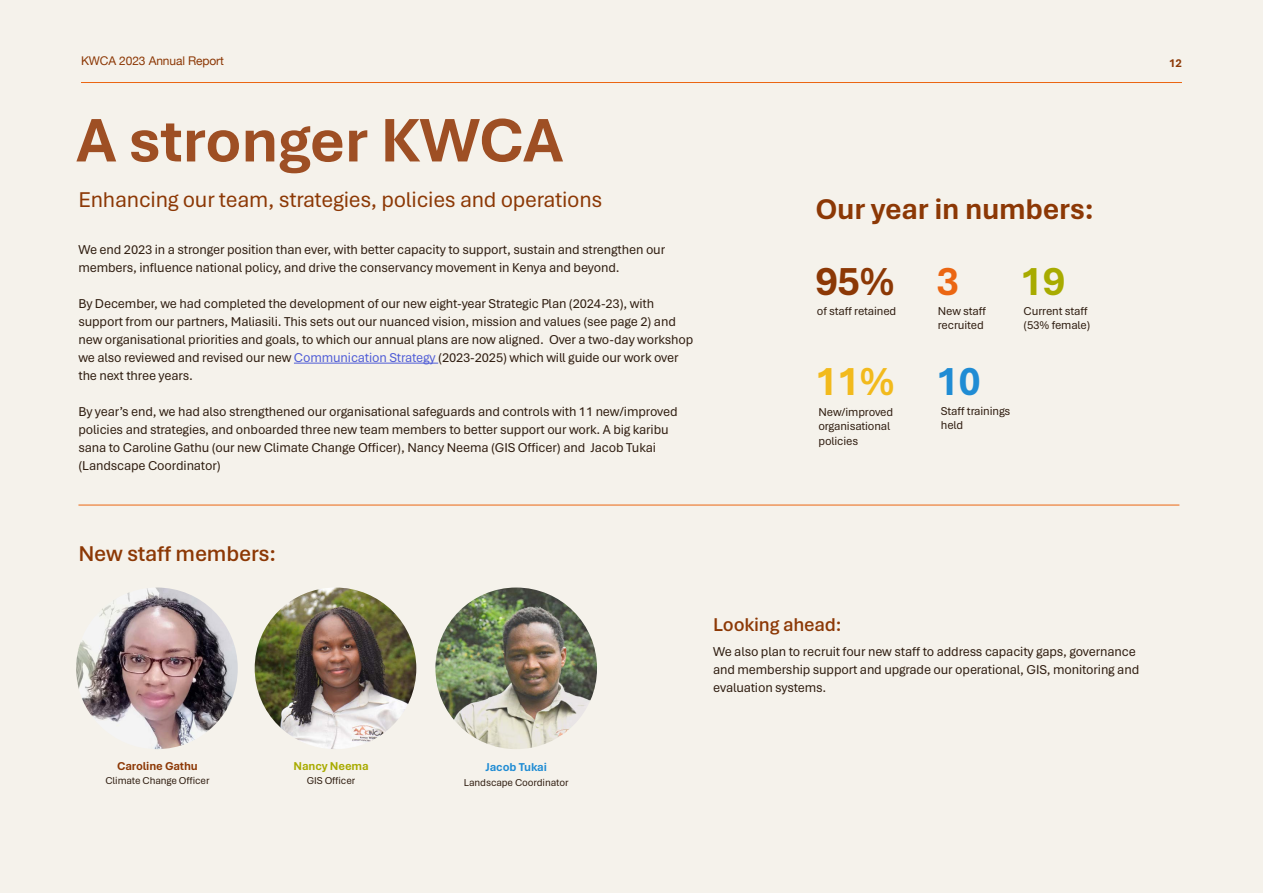
<style>
.page{position:relative;width:1263px;height:893px;background:#f5f2eb}
.page>*{position:absolute;margin:0;border:0;box-sizing:border-box;transform-origin:0 0}
.t1{font:700 64.5px "Aptos";letter-spacing:-.02em;color:#9e4f24}
.t2{font:700 42px "Aptos";color:#8c3805}
.t3{font:700 42px "Aptos";color:#f2ba1c}
.t4{font:700 42px "Aptos";color:#1f8cd4}
.t5{font:700 42px "Aptos";color:#a8ab00}
.t6{font:700 42px "Aptos";color:#eb6612}
.t7{font:700 30px "Aptos";letter-spacing:-.01em;color:#8c3805}
.t8{font:22.5px "Aptos";letter-spacing:-.01em;color:#8c3805}
.t9{font:600 22.5px "Aptos";letter-spacing:-.01em;color:#8c3805}
.t10{font:600 19.5px "Aptos";letter-spacing:-.01em;color:#8c3805}
.t11{font:13.5px/18px "Aptos";letter-spacing:-.01em;color:#2e1c0f}
.t12{font:12px/14.4px "Aptos";letter-spacing:-.01em;color:#2e1c0f}
.t13{font:12px "Helvetica Neue";letter-spacing:-.01em;color:#8c3805}
.t14{font:700 12px "Aptos";letter-spacing:-.01em;color:#8c3805}
.t15{font:700 12px "Aptos";letter-spacing:-.01em;color:#a8ab00}
.t16{font:700 12px "Aptos";letter-spacing:-.01em;color:#1f8cd4}
.t17{font:10.5px "Aptos";letter-spacing:-.01em;color:#2e1c0f}
.s1{color:#4f5cd6}
</style>
<div class="page">
<hr style="left:81px;top:82px;width:1101px;height:1px;background:#eb6612">
<hr style="left:78px;top:505px;width:1101px;height:1px;background:#eb6612">
<hr style="left:294px;top:363px;width:144px;height:1px;background:#4f5cd6">
<img style="left:76px;top:587px;width:162px;height:162px;border-radius:81px">
<img style="left:255px;top:587px;width:161px;height:162px;border-radius:81px">
<img style="left:435px;top:587px;width:162px;height:162px;border-radius:81px">
<p class="t13" style="left:81px;top:52px;width:144px">KWCA 2023 Annual Report</p>
<h1 class="t1" style="left:76px;top:96px;width:488px">A stronger KWCA</h1>
<h3 class="t8" style="left:78px;top:184px;width:526px">Enhancing our team, strategies, policies and operations</h3>
<p class="t11" style="left:78px;top:240px;width:588px">We end 2023 in a stronger position than ever, with better capacity to support, sustain and strengthen our members, influence national policy, and drive the conservancy movement in Kenya and beyond.</p>
<p class="t11" style="left:78px;top:294px;width:616px">By December, we had completed the development of our new eight-year Strategic Plan (2024-23), with support from our partners, Maliasili. This sets out our nuanced vision, mission and values (see page 2) and new organisational priorities and goals, to which our annual plans are now aligned. Over a two-day workshop we also reviewed and revised our new <span class="s1">Communication Strategy</span> (2023-2025) which will guide our work over the next three years.</p>
<p class="t11" style="left:78px;top:402px;width:601px">By year’s end, we had also strengthened our organisational safeguards and controls with 11 new/improved policies and strategies, and onboarded three new team members to better support our work. A big karibu sana to Caroline Gathu (our new Climate Change Officer), Nancy Neema (GIS Officer) and Jacob Tukai (Landscape Coordinator)</p>
<h3 class="t7" style="left:815px;top:189px;width:280px">Our year in numbers:</h3>
<h2 class="t2" style="left:815px;top:253px;width:81px">95%</h2>
<h2 class="t6" style="left:936px;top:253px;width:24px">3</h2>
<h2 class="t5" style="left:1021px;top:253px;width:46px">19</h2>
<p class="t12" style="left:817px;top:303px;width:81px">of staff retained</p>
<p class="t12" style="left:938px;top:303px;width:50px">New staff recruited</p>
<p class="t12" style="left:1024px;top:303px;width:68px">Current staff (53% female)</p>
<h2 class="t3" style="left:815px;top:353px;width:81px">11%</h2>
<h2 class="t4" style="left:936px;top:353px;width:46px">10</h2>
<p class="t12" style="left:818px;top:404px;width:76px">New/improved organisational policies</p>
<p class="t12" style="left:941px;top:403px;width:71px">Staff trainings held</p>
<h3 class="t9" style="left:78px;top:538px;width:199px">New staff members:</h3>
<p class="t14" style="left:117px;top:757px;width:82px">Caroline Gathu</p>
<p class="t15" style="left:293px;top:757px;width:77px">Nancy Neema</p>
<p class="t16" style="left:485px;top:759px;width:63px">Jacob Tukai</p>
<p class="t17" style="left:105px;top:774px;width:106px">Climate Change Officer</p>
<p class="t17" style="left:307px;top:774px;width:50px">GIS Officer</p>
<p class="t17" style="left:464px;top:775px;width:106px">Landscape Coordinator</p>
<h3 class="t10" style="left:713px;top:612px;width:130px">Looking ahead:</h3>
<p class="t11" style="left:713px;top:642px;width:428px">We also plan to recruit four new staff to address capacity gaps, governance and membership support and upgrade our operational, GIS, monitoring and evaluation systems.</p>
<p class="t14" style="left:1169px;top:55px;width:14px">12</p>
</div>
